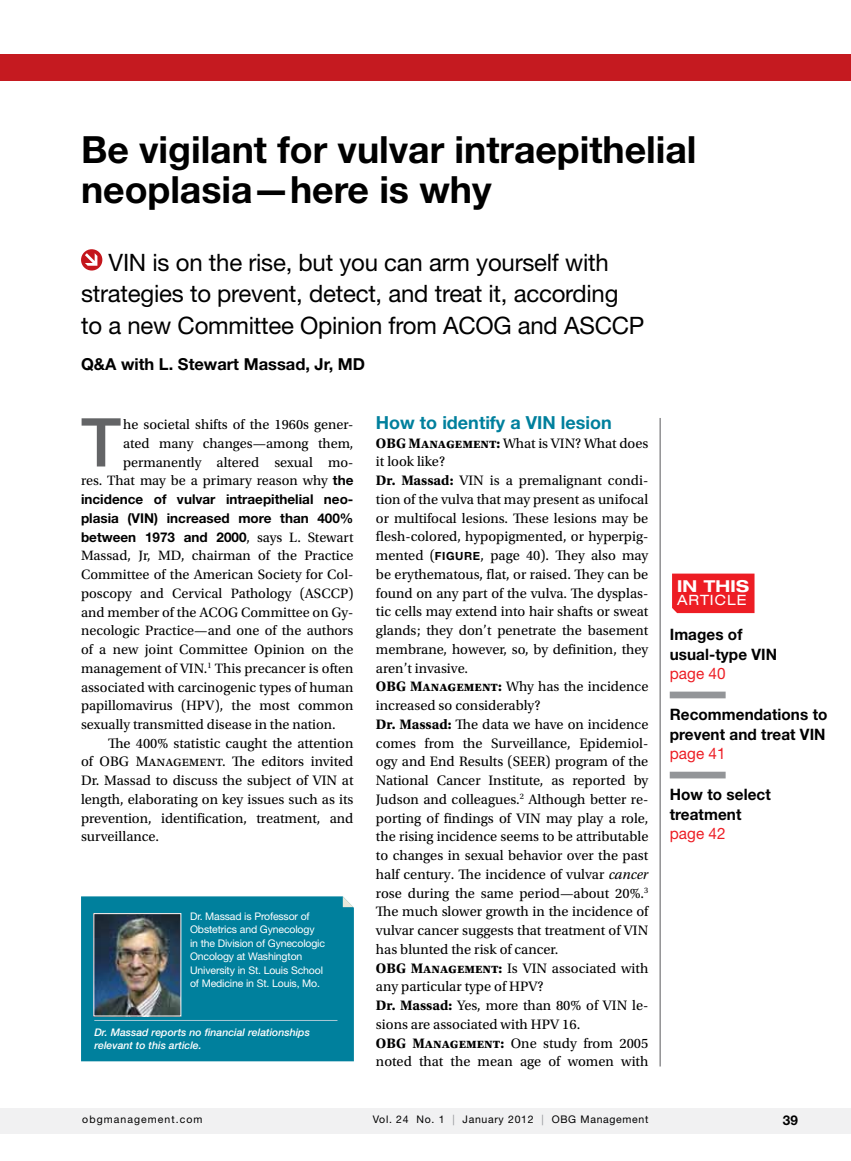
<style>
.page{position:relative;width:851px;height:1161px;background:#fff}
.page>*{position:absolute;margin:0;border:0;box-sizing:border-box;transform-origin:0 0}
.t1{font:500 67.5px "Helvetica Neue LT Std";color:#636466}
.t2{font:700 37.5px/40.5px "Helvetica Neue LT Std";color:#000}
.t3{font:24px/31.5px "Helvetica Neue LT Std";letter-spacing:-.01em;color:#000}
.t4{font:700 18px "Helvetica Neue LT Std";color:#00809d}
.t5{font:700 16.5px "Helvetica Neue LT Std";color:#000}
.t6{font:700 expanded 16.5px "Helvetica Neue LT Std";color:#fff}
.t7{font:700 15.75px/19.5px "Helvetica Neue LT Std";letter-spacing:.005em;color:#000}
.t8{font:15.75px "Helvetica Neue LT Std";letter-spacing:.005em;color:#ed1d24}
.t9{font:14.4px/18.8px "Utopia Std";color:#000;text-align:justify}
.t10{font:14.25px/18.8px "Utopia Std";color:#000;text-align:right}
.t11{font:expanded 14.25px "Helvetica Neue LT Std";letter-spacing:.07em;color:#fff}
.t12{font:700 13.5px/18.8px "Helvetica Neue LT Std";color:#000;text-align:justify}
.t13{font:10.5px/13.5px "Helvetica Neue LT Std";letter-spacing:-.015em;color:#fff}
.t14{font:italic 500 10.5px/13.5px "Helvetica Neue LT Std";color:#fff}
.t15{font:10.5px "Helvetica Neue LT Std";letter-spacing:.065em;color:#000}
.t16{font:10.5px "Helvetica Neue LT Std";letter-spacing:.1em;color:#000}
.s1{font-family:"Helvetica Neue LT Std";font-weight:700;font-size:13.5px}
.s2{font-family:"Utopia Std";font-weight:400;font-size:14.25px}
.s3{font-weight:700}
.s4{font-family:"Helvetica Neue LT Std";font-weight:700;font-size:11.25px}
.s5{font-style:italic}
.s6{color:#939598}
</style>
<div class="page">
<hr style="left:659px;top:418px;width:1px;height:648px;background:#58595b">
<div style="left:669px;top:692px;width:56px;height:6px;background:#939598"></div>
<div style="left:669px;top:772px;width:56px;height:6px;background:#939598"></div>
<div style="left:672px;top:574px;width:82px;height:39px;background:#ed1d24"></div>
<div style="left:0;top:54px;width:850px;height:27px;background:#c51a20"></div>
<div style="left:0;top:1108px;width:850px;height:26px;background:#f1f1f2"></div>
<svg style="left:81px;top:249px;width:21px;height:22px"></svg>
<div style="left:81px;top:896px;width:273px;height:165px;background:#00809d"></div>
<svg style="left:343px;top:896px;width:10px;height:11px"></svg>
<hr style="left:94px;top:1020px;width:243px;height:1px;background:#accad7">
<img style="left:96px;top:915px;width:83px;height:99px">
<h2 class="t2" style="left:81px;top:128px;width:617px">Be vigilant for vulvar intraepithelial neoplasia—here is why</h2>
<h3 class="t3" style="left:81px;top:246px;width:565px;text-indent:28px">VIN is on the rise, but you can arm yourself with strategies to prevent, detect, and treat it, according to a new Committee Opinion from ACOG and ASCCP</h3>
<p class="t5" style="left:81px;top:353px;width:285px">Q&amp;A with L. Stewart Massad, Jr, MD</p>
<h1 class="t1" style="left:81px;top:402px;width:42px">T</h1>
<p class="t10" style="left:81px;top:415px;width:274px">he societal shifts of the 1960s gener-<br>ated many changes—among them, permanently altered sexual mo-<br>res. That may be a primary reason why <span class="s1">the</span></p>
<p class="t12" style="left:81px;top:490px;width:274px">incidence of vulvar intraepithelial neo&shy;plasia (VIN) increased more than 400% between 1973 and 2000<span class="s2">, says L. Stewart</span></p>
<p class="t10" style="left:81px;top:547px;width:274px;text-align:justify">Massad, Jr, MD, chairman of the Practice Committee of the American Society for Col&shy;poscopy and Cervical Pathology (ASCCP) and member of the ACOG Committee on Gy&shy;necologic Practice—and one of the authors of a new joint Committee Opinion on the management of VIN.<sup>1</sup> This precancer is often associated with carcinogenic types of human papillomavirus (HPV), the most common sexually transmitted disease in the nation.</p>
<p class="t9" style="left:81px;top:734px;width:274px;text-indent:27px">The 400% statistic caught the attention of OBG Management. The editors invited Dr. Massad to discuss the subject of VIN at length, elaborating on key issues such as its prevention, identification, treatment, and surveillance.</p>
<p class="t13" style="left:190px;top:909px;width:136px">Dr. Massad is Professor of<br>Obstetrics and Gynecology in the Division of Gynecologic<br>Oncology at Washington<br>University in St. Louis School of Medicine in St. Louis, Mo.</p>
<p class="t14" style="left:94px;top:1025px;width:217px">Dr. Massad reports no financial relationships relevant to this article.</p>
<p class="t4" style="left:376px;top:411px;width:237px">How to identify a VIN lesion</p>
<p class="t9" style="left:376px;top:434px;width:274px;text-align:left"><span class="s3">OBG Management:</span> What is VIN? What does it look like?<br><span class="s3">Dr. Massad:</span> VIN is a premalignant condi&shy;tion of the vulva that may present as unifocal or multifocal lesions. These lesions may be flesh-colored, hypopigmented, or hyperpig&shy;mented (<span class="s4">FIGURE</span>, page 40). They also may be erythematous, flat, or raised. They can be found on any part of the vulva. The dysplas&shy;tic cells may extend into hair shafts or sweat glands; they don’t penetrate the basement membrane, however, so, by definition, they aren’t invasive.<br><span class="s3">OBG Management:</span> Why has the incidence increased so considerably?<br><span class="s3">Dr. Massad:</span> The data we have on incidence comes from the Surveillance, Epidemiol&shy;ogy and End Results (SEER) program of the National Cancer Institute, as reported by Judson and colleagues.<sup>2</sup> Although better re&shy;porting of findings of VIN may play a role, the rising incidence seems to be attributable to changes in sexual behavior over the past half century. The incidence of vulvar <span class="s5">cancer </span>rose during the same period—about 20%.<sup>3<br></sup>The much slower growth in the incidence of vulvar cancer suggests that treatment of VIN has blunted the risk of cancer.<br><span class="s3">OBG Management:</span> Is VIN associated with any particular type of HPV?<br><span class="s3">Dr. Massad:</span> Yes, more than 80% of VIN le&shy;sions are associated with HPV 16.<br><span class="s3">OBG Management:</span> One study from 2005 noted that the mean age of women with</p>
<p class="t6" style="left:677px;top:576px;width:73px">In this</p>
<p class="t11" style="left:677px;top:592px;width:71px">ARTICLE</p>
<p class="t7" style="left:669px;top:624px;width:109px">Images of usual-type VIN</p>
<p class="t8" style="left:669px;top:664px;width:57px">page 40</p>
<p class="t7" style="left:669px;top:705px;width:159px">Recommendations to prevent and treat VIN</p>
<p class="t8" style="left:669px;top:744px;width:57px">page 41</p>
<p class="t7" style="left:669px;top:785px;width:103px">How to select treatment</p>
<p class="t8" style="left:669px;top:824px;width:57px">page 42</p>
<p class="t16" style="left:82px;top:1114px;width:122px">obgmanagement.com</p>
<p class="t15" style="left:373px;top:1114px;width:277px">Vol. 24 No. 1 <span class="s6">|</span> January 2012 <span class="s6">|</span> OBG Management</p>
<p class="t12" style="left:782px;top:1110px;width:17px">39</p>
</div>
